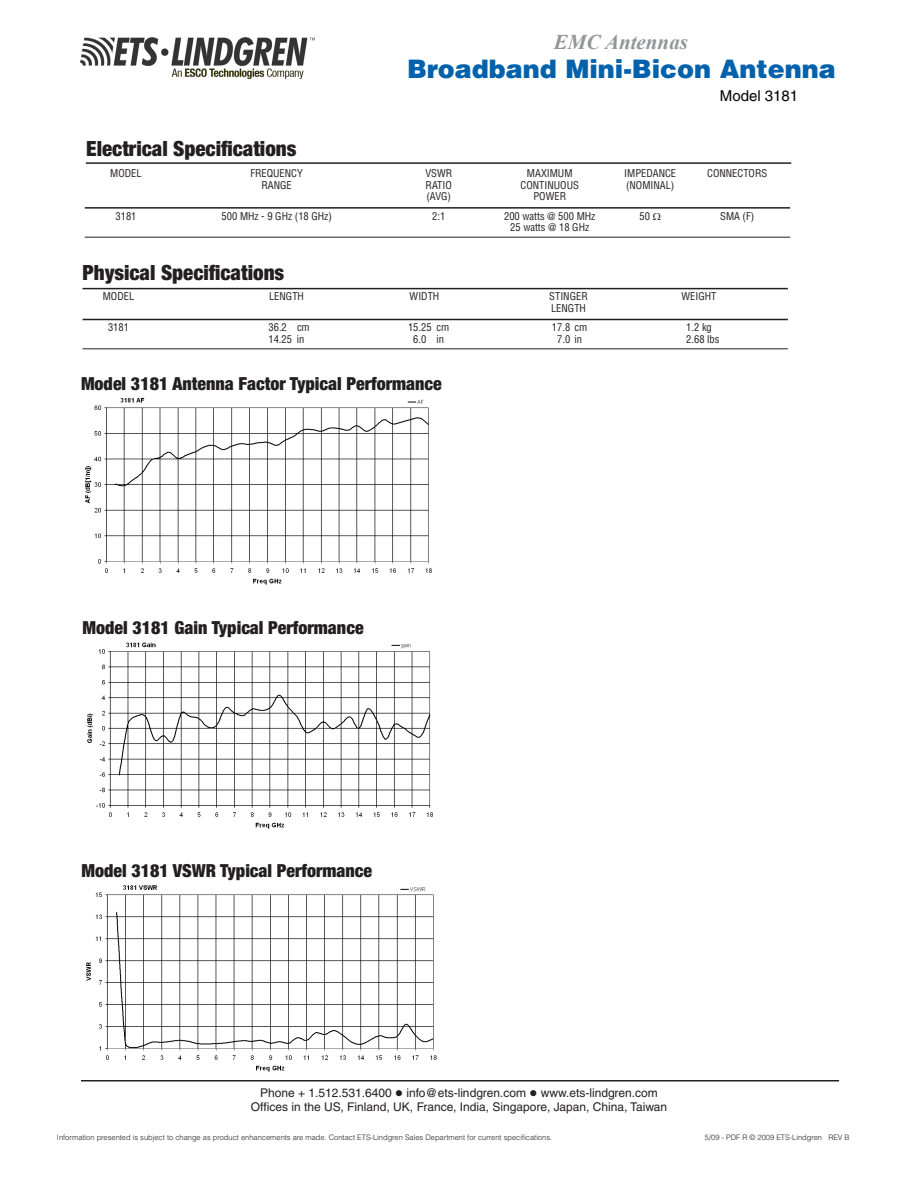
<style>
.page{position:relative;width:918px;height:1188px;background:#fff}
.page>*{position:absolute;margin:0;border:0;box-sizing:border-box;transform-origin:0 0}
.Body_text{font:900 25.5px "Helvetica";color:#0161ab}
.Subhead_2{font:900 condensed 21px "Helvetica Neue";color:#231f20}
.t1{font:italic 700 21px "Times New Roman";color:#939598}
.Subhead_2-2{font:900 condensed 18px "Helvetica Neue";color:#231f20}
.Body_text-2{font:15px "Helvetica";color:#040503}
.t2{font:12px "Helvetica";color:#231f20}
.t3{font:condensed 10.5px "Helvetica";color:#231f20}
.CAT_tables{font:300 7.5px "Helvetica";color:#231f20}
</style>
<div class="page">
<hr style="left:81px;top:1080px;width:758px;height:2px;background:#231f20">
<img style="left:80px;top:38px;width:234px;height:40px">
<hr style="left:82px;top:319px;width:706px;height:1px;background:#231f20">
<hr style="left:82px;top:348px;width:706px;height:1px;background:#231f20">
<hr style="left:82px;top:288px;width:706px;height:1px;background:#231f20">
<hr style="left:85px;top:207px;width:705px;height:2px;background:#231f20">
<hr style="left:85px;top:237px;width:705px;height:1px;background:#231f20">
<hr style="left:86px;top:162px;width:705px;height:2px;background:#231f20">
<img style="left:85px;top:397px;width:347px;height:188px">
<img style="left:87px;top:642px;width:346px;height:187px">
<img style="left:86px;top:885px;width:351px;height:187px">
<p class="t1" style="left:554px;top:27px;width:136px">EMC Antennas</p>
<p class="Body_text" style="left:407px;top:52px;width:430px">Broadband Mini-Bicon Antenna</p>
<p class="Subhead_2" style="left:86px;top:136px;width:212px">Electrical Specifications</p>
<p class="Body_text-2" style="left:720px;top:87px;width:80px">Model 3181</p>
<p class="t3" style="left:110px;top:167px;width:33px">MODEL</p>
<p class="t3" style="left:251px;top:167px;width:54px">FREQUENCY</p>
<p class="t3" style="left:425px;top:167px;width:28px">VSWR</p>
<p class="t3" style="left:527px;top:167px;width:47px">MAXIMUM</p>
<p class="t3" style="left:624px;top:167px;width:53px">IMPEDANCE</p>
<p class="t3" style="left:707px;top:167px;width:62px">CONNECTORS</p>
<p class="t3" style="left:262px;top:178px;width:32px">RANGE</p>
<p class="t3" style="left:426px;top:178px;width:28px">RATIO</p>
<p class="t3" style="left:521px;top:178px;width:60px">CONTINUOUS</p>
<p class="t3" style="left:626px;top:178px;width:50px">(NOMINAL)</p>
<p class="t3" style="left:426px;top:190px;width:26px">(AVG)</p>
<p class="t3" style="left:533px;top:190px;width:34px">POWER</p>
<p class="t3" style="left:116px;top:209px;width:22px">3181</p>
<p class="t3" style="left:222px;top:209px;width:112px">500 MHz - 9 GHz (18 GHz)</p>
<p class="t3" style="left:432px;top:209px;width:15px">2:1</p>
<p class="t3" style="left:504px;top:209px;width:93px">200 watts @ 500 MHz</p>
<p class="t3" style="left:640px;top:209px;width:12px">50</p>
<p class="t3" style="left:720px;top:209px;width:36px">SMA (F)</p>
<p class="t3" style="left:510px;top:221px;width:80px">25 watts @ 18 GHz</p>
<p class="Subhead_2" style="left:82px;top:260px;width:203px">Physical Specifications</p>
<p class="t3" style="left:103px;top:290px;width:33px">MODEL</p>
<p class="t3" style="left:269px;top:290px;width:36px">LENGTH</p>
<p class="t3" style="left:410px;top:290px;width:31px">WIDTH</p>
<p class="t3" style="left:549px;top:290px;width:40px">STINGER</p>
<p class="t3" style="left:682px;top:290px;width:36px">WEIGHT</p>
<p class="t3" style="left:551px;top:301px;width:36px">LENGTH</p>
<p class="t3" style="left:108px;top:321px;width:22px">3181</p>
<p class="t3" style="left:269px;top:321px;width:43px">36.2 cm</p>
<p class="t3" style="left:408px;top:321px;width:43px">15.25 cm</p>
<p class="t3" style="left:552px;top:321px;width:37px">17.8 cm</p>
<p class="t3" style="left:686px;top:321px;width:27px">1.2 kg</p>
<p class="t3" style="left:268px;top:332px;width:38px">14.25 in</p>
<p class="t3" style="left:413px;top:332px;width:32px">6.0 in</p>
<p class="t3" style="left:557px;top:332px;width:26px">7.0 in</p>
<p class="t3" style="left:686px;top:332px;width:35px">2.68 lbs</p>
<p class="Subhead_2-2" style="left:81px;top:372px;width:362px">Model 3181 Antenna Factor Typical Performance</p>
<p class="Subhead_2-2" style="left:83px;top:616px;width:283px">Model 3181 Gain Typical Performance</p>
<p class="Subhead_2-2" style="left:82px;top:859px;width:292px">Model 3181 VSWR Typical Performance</p>
<p class="t2" style="left:260px;top:1085px;width:399px">Phone + 1.512.531.6400 ● info@ets-lindgren.com ● www.ets-lindgren.com</p>
<p class="t2" style="left:251px;top:1100px;width:418px">Offices in the US, Finland, UK, France, India, Singapore, Japan, China, Taiwan</p>
<p class="CAT_tables" style="left:57px;top:1133px;width:497px">Information presented is subject to change as product enhancements are made. Contact ETS-Lindgren Sales Department for current specifications.</p>
<p class="CAT_tables" style="left:705px;top:1133px;width:146px">5/09 - PDF R © 2009 ETS-Lindgren REV B</p>
</div>
